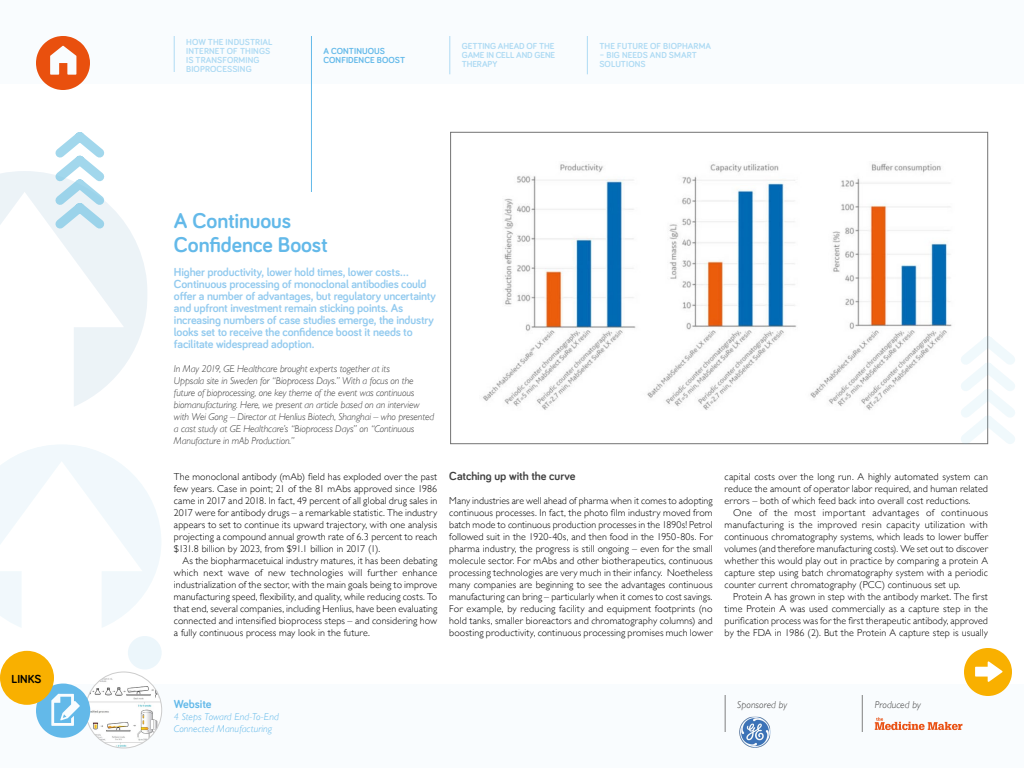
<style>
.page{position:relative;width:1024px;height:768px;background:#fff}
.page>*{position:absolute;margin:0;border:0;box-sizing:border-box;transform-origin:0 0}
.t1{font:700 22px/24px "Bariol";letter-spacing:-.005em;color:#63b9e9}
.t2{font:700 12px/12px "Bariol";letter-spacing:-.015em;color:#94cbef}
.t3{font:700 12px "Bariol";letter-spacing:-.005em;color:#404040}
.t4{font:700 12px "Bariol";letter-spacing:-.005em;color:#63b9e9}
.t5{font:700 12px "Bariol";letter-spacing:.005em;color:#000}
.t6{font:300 10px/12px "Gill Sans";letter-spacing:.01em;color:#000;text-align:justify}
.t7{font:italic 300 10px/12px "Gill Sans";letter-spacing:-.01em;color:#404040}
.t8{font:italic 300 10px/12px "Gill Sans";letter-spacing:.01em;color:#63b9e9}
.t9{font:italic 300 10px "Gill Sans";letter-spacing:.01em;color:#404040}
.t10{font:700 9px/9px "Bariol";letter-spacing:.005em;color:#63b9e9}
</style>
<div class="page">
<img style="left:482px;top:163px;width:470px;height:247px">
<svg style="left:0;top:171px;width:147px;height:235px"></svg>
<svg style="left:55px;top:132px;width:56px;height:105px"></svg>
<svg style="left:0;top:445px;width:161px;height:182px"></svg>
<div style="left:128px;top:636px;width:34px;height:34px;background:#ecf6fb;border-radius:50%"></div>
<svg style="left:951px;top:327px;width:64px;height:118px"></svg>
<div style="left:0;top:684px;width:1024px;height:84px;background:#f9fcfe"></div>
<div style="left:0;top:0;width:1024px;height:84px;background:#f9fcfe"></div>
<hr style="left:174px;top:36px;width:1px;height:36px;background:#63b9e9">
<hr style="left:311px;top:36px;width:1px;height:156px;background:#63b9e9">
<svg style="left:36px;top:36px;width:54px;height:54px"></svg>
<hr style="left:725px;top:695px;width:1px;height:37px;background:#808080">
<hr style="left:449px;top:36px;width:1px;height:38px;background:#63b9e9">
<hr style="left:862px;top:695px;width:1px;height:37px;background:#808080">
<svg style="left:875px;top:718px;width:87px;height:12px"></svg>
<svg style="left:964px;top:648px;width:48px;height:48px"></svg>
<img style="left:739px;top:717px;width:31px;height:31px">
<hr style="left:587px;top:36px;width:1px;height:38px;background:#63b9e9">
<img style="left:86px;top:672px;width:76px;height:76px;border-radius:38px">
<svg style="left:36px;top:684px;width:54px;height:54px"></svg>
<div style="left:0;top:651px;width:54px;height:54px;background:#f9b000;border-radius:50%"></div>
<p class="t5" style="left:12px;top:670px;width:31px">LINKS</p>
<p class="t10" style="left:186px;top:37px;width:88px">HOW THE INDUSTRIAL<br>INTERNET OF THINGS<br>IS TRANSFORMING<br>BIOPROCESSING</p>
<p class="t10" style="left:323px;top:46px;width:83px">A CONTINUOUS<br>CONFIDENCE BOOST</p>
<p class="t10" style="left:462px;top:41px;width:95px;text-align:justify">GETTING AHEAD OF THE GAME IN CELL AND GENE THERAPY</p>
<p class="t10" style="left:599px;top:41px;width:113px">THE FUTURE OF BIOPHARMA</p>
<p class="t10" style="left:599px;top:50px;width:99px">– BIG NEEDS AND SMART<br>SOLUTIONS</p>
<h1 class="t1" style="left:174px;top:208px;width:155px">A Continuous<br>Confidence Boost</h1>
<p class="t2" style="left:174px;top:266px;width:264px">Higher productivity, lower hold times, lower costs...<br>Continuous processing of monoclonal antibodies could offer a number of advantages, but regulatory uncertainty and upfront investment remain sticking points. As increasing numbers of case studies emerge, the industry looks set to receive the confidence boost it needs to facilitate widespread adoption.</p>
<p class="t7" style="left:174px;top:363px;width:262px">In May 2019, GE Healthcare brought experts together at its<br>Uppsala site in Sweden for “Bioprocess Days.” With a focus on the future of bioprocessing, one key theme of the event was continuous biomanufacturing. Here, we present an article based on an interview with Wei Gong – Director at Henlius Biotech, Shanghai – who presented a cast study at GE Healthcare’s “Bioprocess Days” on “Continuous Manufacture in mAb Production.”</p>
<p class="t6" style="left:174px;top:470px;width:265px">The monoclonal antibody (mAb) field has exploded over the past few years. Case in point; 21 of the 81 mAbs approved since 1986 came in 2017 and 2018. In fact, 49 percent of all global drug sales in 2017 were for antibody drugs – a remarkable statistic. The industry appears to set to continue its upward trajectory, with one analysis projecting a compound annual growth rate of 6.3 percent to reach $131.8 billion by 2023, from $91.1 billion in 2017 (1).</p>
<p class="t6" style="left:174px;top:554px;width:265px;text-indent:8px">As the biopharmacetuical industry matures, it has been debating which next wave of new technologies will further enhance industrialization of the sector, with the main goals being to improve manufacturing speed, flexibility, and quality, while reducing costs. To that end, several companies, including Henlius, have been evaluating connected and intensified bioprocess steps – and considering how a fully continuous process may look in the future.</p>
<p class="t3" style="left:449px;top:468px;width:128px">Catching up with the curve</p>
<p class="t6" style="left:449px;top:494px;width:265px">Many industries are well ahead of pharma when it comes to adopting continuous processes. In fact, the photo film industry moved from batch mode to continuous production processes in the 1890s! Petrol followed suit in the 1920-40s, and then food in the 1950-80s. For pharma industry, the progress is still ongoing – even for the small molecule sector. For mAbs and other biotherapeutics, continuous processing technologies are very much in their infancy. Noetheless many companies are beginning to see the advantages continuous manufacturing can bring – particularly when it comes to cost savings.<br>For example, by reducing facility and equipment footprints (no hold tanks, smaller bioreactors and chromatography columns) and boosting productivity, continuous processing promises much lower</p>
<p class="t6" style="left:725px;top:470px;width:265px">capital costs over the long run. A highly automated system can reduce the amount of operator labor required, and human related errors – both of which feed back into overall cost reductions.</p>
<p class="t6" style="left:725px;top:506px;width:265px;text-indent:9px">One of the most important advantages of continuous manufacturing is the improved resin capacity utilization with continuous chromatography systems, which leads to lower buffer volumes (and therefore manufacturing costs). We set out to discover whether this would play out in practice by comparing a protein A capture step using batch chromatography system with a periodic counter current chromatography (PCC) continuous set up.</p>
<p class="t6" style="left:725px;top:590px;width:265px;text-indent:8px">Protein A has grown in step with the antibody market. The first time Protein A was used commercially as a capture step in the purification process was for the first therapeutic antibody, approved by the FDA in 1986 (2). But the Protein A capture step is usually</p>
<p class="t4" style="left:174px;top:696px;width:39px">Website</p>
<p class="t8" style="left:174px;top:711px;width:107px">4 Steps Toward End-To-End<br>Connected Manufacturing</p>
<p class="t7" style="left:737px;top:699px;width:52px">Sponsored by</p>
<p class="t9" style="left:875px;top:699px;width:48px">Produced by</p>
</div>
